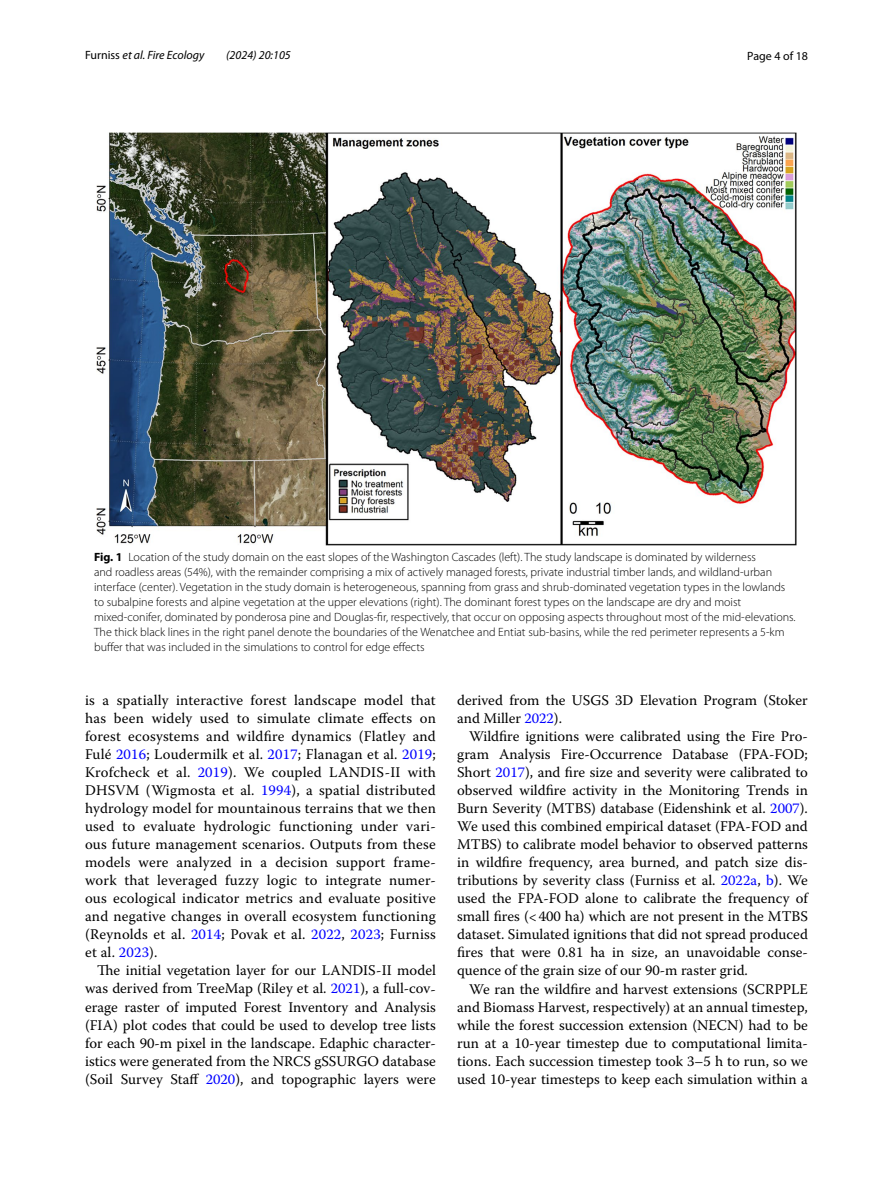
<style>
.page{position:relative;width:893px;height:1187px;background:#fff}
.page>*{position:absolute;margin:0;border:0;box-sizing:border-box;transform-origin:0 0}
.t1{font:14.7px/18px "Warnock Pro";color:#000;text-align:justify}
.t2{font:300 12px/15px "Myriad Pro";color:#000}
.t3{font:italic 12px "Myriad Pro";color:#000}
.t4{font:12px "Myriad Pro";color:#000}
.s1{font-style:normal}
.s2{font-weight:700}
.s3{color:#00f}
</style>
<div class="page">
<img style="left:96px;top:133px;width:701px;height:412px">
<p class="t3" style="left:85px;top:48px;width:121px"><span class="s1">Furniss</span> et al. Fire Ecology</p>
<p class="t3" style="left:226px;top:48px;width:66px">(2024) 20:105</p>
<p class="t4" style="left:747px;top:48px;width:62px">Page 4 of 18</p>
<p class="t2" style="left:94px;top:549px;width:703px"><span class="s2">Fig. 1</span> Location of the study domain on the east slopes of the Washington Cascades (left). The study landscape is dominated by wilderness<br>and roadless areas (54%), with the remainder comprising a mix of actively managed forests, private industrial timber lands, and wildland-urban interface (center). Vegetation in the study domain is heterogeneous, spanning from grass and shrub-dominated vegetation types in the lowlands to subalpine forests and alpine vegetation at the upper elevations (right). The dominant forest types on the landscape are dry and moist mixed-conifer, dominated by ponderosa pine and Douglas-fir, respectively, that occur on opposing aspects throughout most of the mid-elevations.<br>The thick black lines in the right panel denote the boundaries of the Wenatchee and Entiat sub-basins, while the red perimeter represents a 5-km buffer that was included in the simulations to control for edge effects</p>
<p class="t1" style="left:85px;top:691px;width:352px">is a spatially interactive forest landscape model that has been widely used to simulate climate effects on forest ecosystems and wildfire dynamics (Flatley and Fulé <span class="s3">2016</span>; Loudermilk et al. <span class="s3">2017</span>; Flanagan et al. <span class="s3">2019</span>; Krofcheck et al. <span class="s3">2019</span>). We coupled LANDIS-II with DHSVM (Wigmosta et al. <span class="s3">1994</span>), a spatial distributed hydrology model for mountainous terrains that we then used to evaluate hydrologic functioning under vari&shy;ous future management scenarios. Outputs from these models were analyzed in a decision support frame&shy;work that leveraged fuzzy logic to integrate numer&shy;ous ecological indicator metrics and evaluate positive and negative changes in overall ecosystem functioning (Reynolds et al. <span class="s3">2014</span>; Povak et al. <span class="s3">2022</span>, <span class="s3">2023</span>; Furniss et al. <span class="s3">2023</span>).</p>
<p class="t1" style="left:85px;top:961px;width:352px;text-indent:12px">The initial vegetation layer for our LANDIS-II model was derived from TreeMap (Riley et al. <span class="s3">2021</span>), a full-cov&shy;erage raster of imputed Forest Inventory and Analysis (FIA) plot codes that could be used to develop tree lists for each 90-m pixel in the landscape. Edaphic character&shy;istics were generated from the NRCS gSSURGO database (Soil Survey Staff <span class="s3">2020</span>), and topographic layers were</p>
<p class="t1" style="left:457px;top:691px;width:352px">derived from the USGS 3D Elevation Program (Stoker and Miller <span class="s3">2022</span>).</p>
<p class="t1" style="left:457px;top:727px;width:352px;text-indent:12px">Wildfire ignitions were calibrated using the Fire Pro&shy;gram Analysis Fire-Occurrence Database (FPA-FOD; Short <span class="s3">2017</span>), and fire size and severity were calibrated to observed wildfire activity in the Monitoring Trends in Burn Severity (MTBS) database (Eidenshink et al. <span class="s3">2007</span>).<br>We used this combined empirical dataset (FPA-FOD and MTBS) to calibrate model behavior to observed patterns in wildfire frequency, area burned, and patch size dis&shy;tributions by severity class (Furniss et al. <span class="s3">2022a</span>, <span class="s3">b</span>). We used the FPA-FOD alone to calibrate the frequency of small fires (&lt;400 ha) which are not present in the MTBS dataset. Simulated ignitions that did not spread produced fires that were 0.81 ha in size, an unavoidable conse&shy;quence of the grain size of our 90-m raster grid.</p>
<p class="t1" style="left:457px;top:979px;width:352px;text-indent:12px">We ran the wildfire and harvest extensions (SCRPPLE and Biomass Harvest, respectively) at an annual timestep, while the forest succession extension (NECN) had to be run at a 10-year timestep due to computational limita&shy;tions. Each succession timestep took 3–5 h to run, so we used 10-year timesteps to keep each simulation within a</p>
</div>
